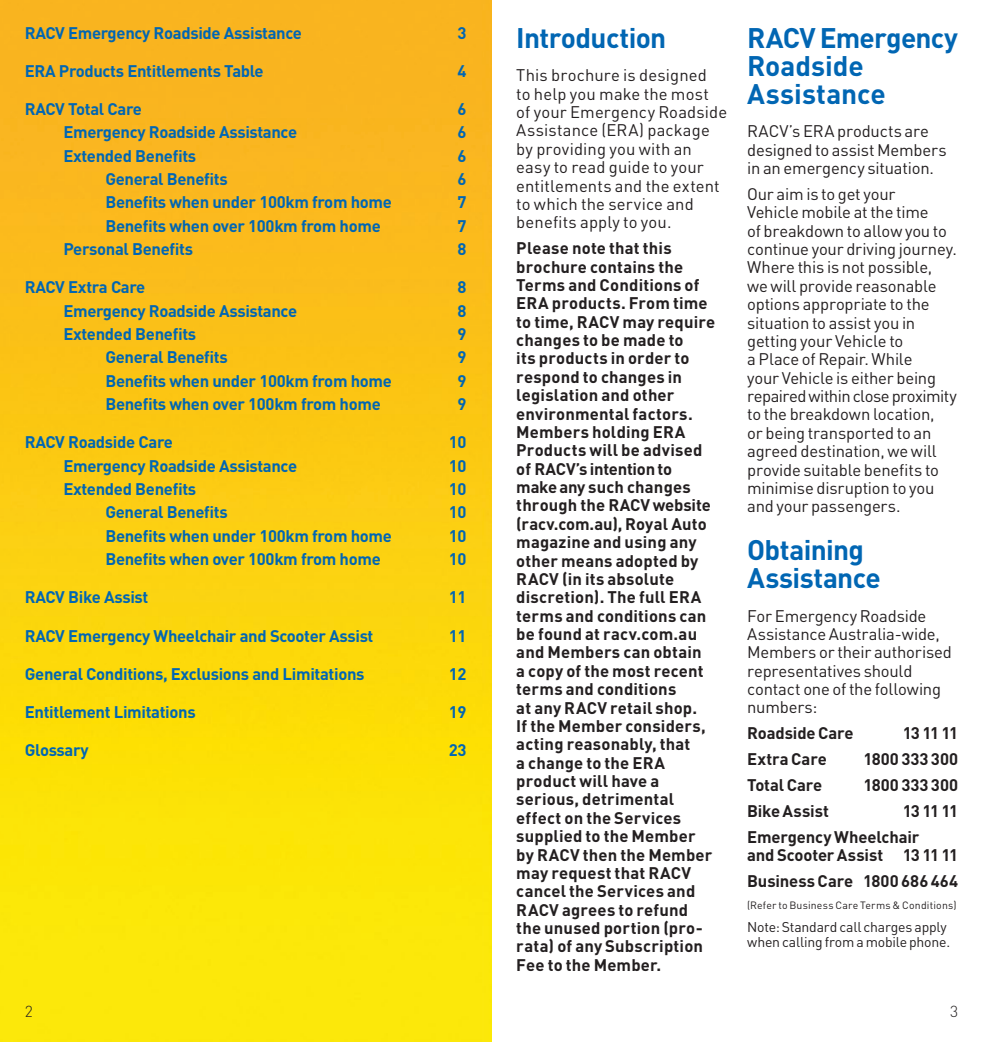
<style>
.page{position:relative;width:983px;height:1042px;background:#fff}
.page>*{position:absolute;margin:0;border:0;box-sizing:border-box;transform-origin:0 0}
.t1{font:700 28px/28px "DIN";letter-spacing:-.02em;color:#0166b3}
.t2{font:700 28px/28px "DIN";color:#0166b3}
.t3{font:700 16.62px/18.4px "DIN";letter-spacing:.01em;color:#231f20}
.t4{font:700 16.62px "DIN";letter-spacing:-.02em;color:#0166b3}
.t5{font:16.62px/18.4px "DIN";letter-spacing:-.01em;color:#231f20}
.t6{font:16.62px/18.4px "DIN";letter-spacing:.01em;color:#231f20}
.t7{font:700 16.62px/25.9px "DIN";letter-spacing:-.01em;color:#231f20}
.t8{font:300 15.75px "DIN";color:#231f20}
.t9{font:14px/14.9px "DIN";letter-spacing:-.015em;color:#231f20}
.t10{font:10.5px "DIN";letter-spacing:.015em;color:#231f20}
</style>
<div class="page">
<img style="left:0;top:0;width:491px;height:1042px">
<p class="t4" style="left:25px;top:22px;width:278px">RACV Emergency Roadside Assistance</p>
<p class="t4" style="left:457px;top:22px;width:11px">3</p>
<p class="t4" style="left:25px;top:60px;width:240px">ERA Products Entitlements Table</p>
<p class="t4" style="left:457px;top:60px;width:11px">4</p>
<p class="t4" style="left:25px;top:98px;width:119px">RACV Total Care</p>
<p class="t4" style="left:457px;top:98px;width:11px">6</p>
<p class="t4" style="left:63px;top:122px;width:235px">Emergency Roadside Assistance</p>
<p class="t4" style="left:457px;top:122px;width:11px">6</p>
<p class="t4" style="left:63px;top:145px;width:134px">Extended Benefits</p>
<p class="t4" style="left:457px;top:145px;width:11px">6</p>
<p class="t4" style="left:105px;top:168px;width:124px">General Benefits</p>
<p class="t4" style="left:457px;top:168px;width:11px">6</p>
<p class="t4" style="left:105px;top:192px;width:288px">Benefits when under 100km from home</p>
<p class="t4" style="left:457px;top:192px;width:11px">7</p>
<p class="t4" style="left:105px;top:215px;width:277px">Benefits when over 100km from home</p>
<p class="t4" style="left:457px;top:215px;width:11px">7</p>
<p class="t4" style="left:63px;top:238px;width:131px">Personal Benefits</p>
<p class="t4" style="left:457px;top:238px;width:11px">8</p>
<p class="t4" style="left:25px;top:276px;width:122px">RACV Extra Care</p>
<p class="t4" style="left:457px;top:276px;width:11px">8</p>
<p class="t4" style="left:63px;top:300px;width:235px">Emergency Roadside Assistance</p>
<p class="t4" style="left:457px;top:300px;width:11px">8</p>
<p class="t4" style="left:63px;top:323px;width:134px">Extended Benefits</p>
<p class="t4" style="left:457px;top:323px;width:11px">9</p>
<p class="t4" style="left:105px;top:346px;width:124px">General Benefits</p>
<p class="t4" style="left:457px;top:346px;width:11px">9</p>
<p class="t4" style="left:105px;top:370px;width:288px">Benefits when under 100km from home</p>
<p class="t4" style="left:457px;top:370px;width:11px">9</p>
<p class="t4" style="left:105px;top:393px;width:277px">Benefits when over 100km from home</p>
<p class="t4" style="left:457px;top:393px;width:11px">9</p>
<p class="t4" style="left:25px;top:431px;width:149px">RACV Roadside Care</p>
<p class="t4" style="left:449px;top:431px;width:19px">10</p>
<p class="t4" style="left:63px;top:455px;width:235px">Emergency Roadside Assistance</p>
<p class="t4" style="left:449px;top:455px;width:19px">10</p>
<p class="t4" style="left:63px;top:478px;width:134px">Extended Benefits</p>
<p class="t4" style="left:449px;top:478px;width:19px">10</p>
<p class="t4" style="left:105px;top:501px;width:124px">General Benefits</p>
<p class="t4" style="left:449px;top:501px;width:19px">10</p>
<p class="t4" style="left:105px;top:525px;width:288px">Benefits when under 100km from home</p>
<p class="t4" style="left:449px;top:525px;width:19px">10</p>
<p class="t4" style="left:105px;top:548px;width:277px">Benefits when over 100km from home</p>
<p class="t4" style="left:449px;top:548px;width:19px">10</p>
<p class="t4" style="left:25px;top:586px;width:125px">RACV Bike Assist</p>
<p class="t4" style="left:449px;top:586px;width:19px">11</p>
<p class="t4" style="left:25px;top:625px;width:350px">RACV Emergency Wheelchair and Scooter Assist</p>
<p class="t4" style="left:449px;top:625px;width:19px">11</p>
<p class="t4" style="left:25px;top:663px;width:341px">General Conditions, Exclusions and Limitations</p>
<p class="t4" style="left:449px;top:663px;width:19px">12</p>
<p class="t4" style="left:25px;top:701px;width:172px">Entitlement Limitations</p>
<p class="t4" style="left:449px;top:701px;width:19px">19</p>
<p class="t4" style="left:25px;top:739px;width:65px">Glossary</p>
<p class="t4" style="left:449px;top:739px;width:19px">23</p>
<p class="t8" style="left:25px;top:1002px;width:10px">2</p>
<h1 class="t1" style="left:516px;top:23px;width:151px">Introduction</h1>
<p class="t6" style="left:516px;top:66px;width:212px">This brochure is designed<br>to help you make the most<br>of your Emergency Roadside<br>Assistance (ERA) package by providing you with an easy to read guide to your entitlements and the extent to which the service and benefits apply to you.</p>
<p class="t3" style="left:516px;top:238px;width:200px">Please note that this brochure contains the<br>Terms and Conditions of<br>ERA products. From time to time, RACV may require changes to be made to<br>its products in order to respond to changes in legislation and other environmental factors.<br>Members holding ERA<br>Products will be advised of RACV’s intention to make any such changes through the RACV website (racv.com.au), Royal Auto magazine and using any other means adopted by<br>RACV (in its absolute discretion). The full ERA terms and conditions can be found at racv.com.au and Members can obtain<br>a copy of the most recent terms and conditions<br>at any RACV retail shop.<br>If the Member considers, acting reasonably, that<br>a change to the ERA product will have a serious, detrimental effect on the Services supplied to the Member by RACV then the Member may request that RACV cancel the Services and<br>RACV agrees to refund the unused portion (pro&shy;rata) of any Subscription<br>Fee to the Member.</p>
<h1 class="t2" style="left:747px;top:23px;width:212px">RACV Emergency<br>Roadside<br>Assistance</h1>
<p class="t5" style="left:747px;top:122px;width:201px">RACV’s ERA products are designed to assist Members in an emergency situation.</p>
<p class="t5" style="left:747px;top:184px;width:211px">Our aim is to get your<br>Vehicle mobile at the time<br>of breakdown to allow you to continue your driving journey.<br>Where this is not possible, we will provide reasonable options appropriate to the situation to assist you in getting your Vehicle to<br>a Place of Repair. While<br>your Vehicle is either being repaired within close proximity to the breakdown location,<br>or being transported to an agreed destination, we will provide suitable benefits to minimise disruption to you and your passengers.</p>
<h1 class="t1" style="left:747px;top:535px;width:135px">Obtaining<br>Assistance</h1>
<p class="t5" style="left:747px;top:606px;width:206px">For Emergency Roadside<br>Assistance Australia-wide,<br>Members or their authorised representatives should contact one of the following numbers:</p>
<p class="t7" style="left:747px;top:719px;width:108px">Roadside Care</p>
<p class="t3" style="left:902px;top:723px;width:57px">13 11 11</p>
<p class="t3" style="left:747px;top:749px;width:81px">Extra Care</p>
<p class="t3" style="left:863px;top:749px;width:96px">1800 333 300</p>
<p class="t7" style="left:747px;top:771px;width:77px">Total Care</p>
<p class="t3" style="left:863px;top:775px;width:96px">1800 333 300</p>
<p class="t7" style="left:747px;top:797px;width:83px">Bike Assist</p>
<p class="t7" style="left:747px;top:797px;width:212px;text-indent:155px">13 11 11<br>Emergency Wheelchair</p>
<p class="t3" style="left:747px;top:841px;width:212px;line-height:25.9px">and Scooter Assist 13 11 11<br>Business Care 1800 686 464</p>
<p class="t10" style="left:747px;top:898px;width:211px">(Refer to Business Care Terms &amp; Conditions)</p>
<p class="t9" style="left:747px;top:919px;width:204px">Note: Standard call charges apply when calling from a mobile phone.</p>
<p class="t8" style="left:949px;top:1002px;width:10px">3</p>
</div>
